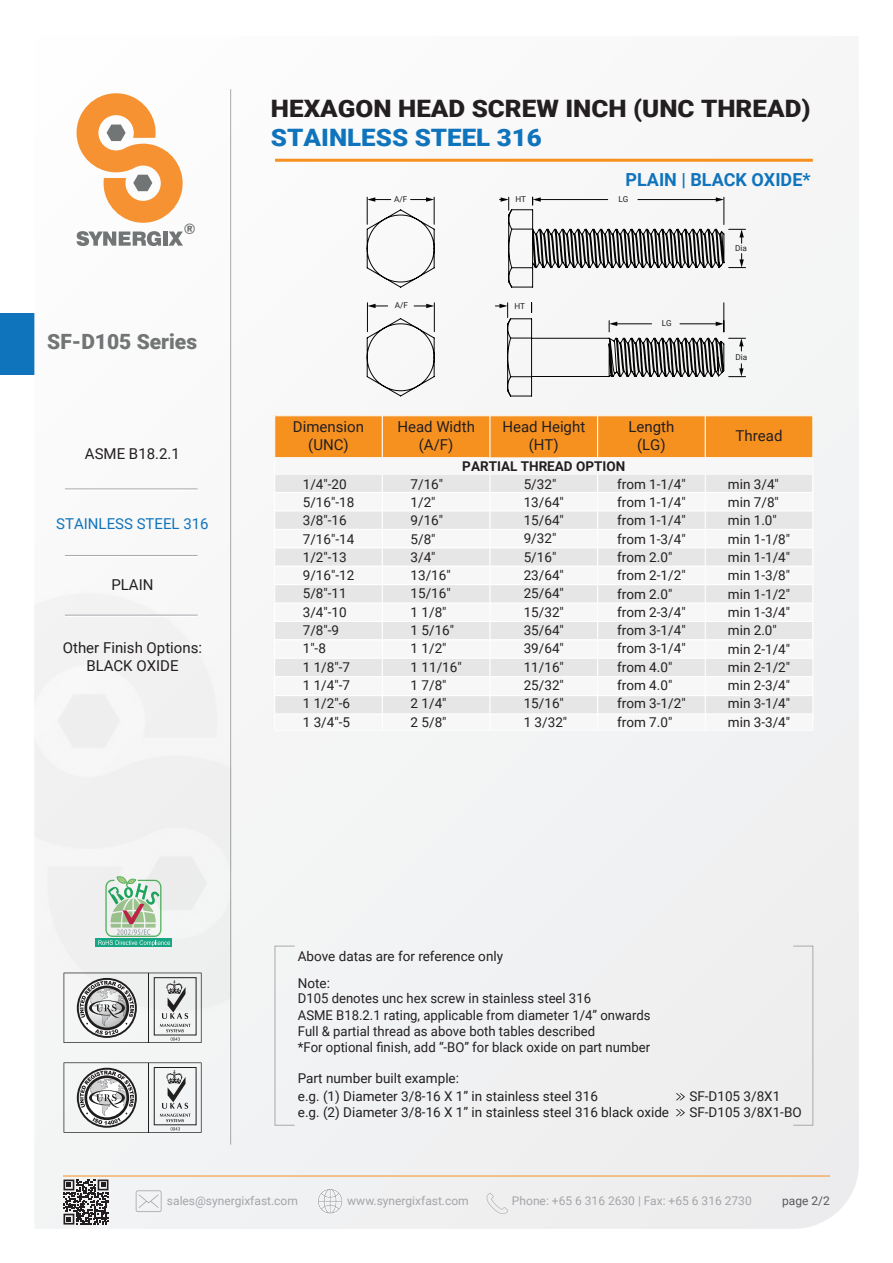
<style>
.page{position:relative;width:893px;height:1263px;background:#fff}
.page>*{position:absolute;margin:0;border:0;box-sizing:border-box;transform-origin:0 0}
.t1{font:900 24px "Roboto";color:#231f20;scale:1.08 1}
.t2{font:900 24px "Roboto";color:#1074bc;scale:1.08 1}
.t3{font:900 21px "Roboto";color:#727575}
.t4{font:700 18px "Roboto";color:#1074bc}
.t5{font:15px/18px "Roboto";color:#231f20;text-align:center}
.t6{font:15px "Roboto";color:#1074bc}
.t7{font:14.25px "Humanist 777 BT Black Italic B";color:#727575}
.t8{font:13.5px/18.3px "Roboto";color:#231f20}
.t9{font:700 13.5px "Roboto";color:#231f20}
.t10{font:12px "Roboto";color:#a4a5a9}
.t11{font:12px "Roboto";color:#57585a}
.t12{font:8.25px "Roboto";color:#231f20}
</style>
<div class="page">
<div style="left:0;top:314px;width:231px;height:61px;background:#1074bc"></div>
<div style="left:34px;top:89px;width:825px;height:1140px;background:#f3f4f4"></div>
<hr style="left:63px;top:1175px;width:767px;height:1px;background:#f69120">
<svg style="left:136px;top:1190px;width:26px;height:22px"></svg>
<svg style="left:317px;top:1188px;width:26px;height:26px"></svg>
<svg style="left:487px;top:1193px;width:21px;height:21px"></svg>
<hr style="left:230px;top:89px;width:1px;height:1056px;background:#a8a9ad">
<div style="left:34px;top:556px;width:197px;height:471px;background:#f2f2f3"></div>
<hr style="left:275px;top:159px;width:538px;height:3px;background:#f69120">
<svg style="left:63px;top:1179px;width:45px;height:45px"></svg>
<hr style="left:275px;top:729px;width:538px;height:2px;background:#fff">
<div style="left:275px;top:714px;width:538px;height:16px;background:#f7f7f7"></div>
<div style="left:275px;top:695px;width:538px;height:19px;background:#e6e6e7"></div>
<div style="left:274px;top:677px;width:539px;height:18px;background:#f7f7f7"></div>
<hr style="left:275px;top:695px;width:538px;height:1px;background:#fff">
<hr style="left:275px;top:713px;width:538px;height:1px;background:#fff">
<hr style="left:65px;top:555px;width:133px;height:1px;background:#a8a9ad">
<hr style="left:65px;top:557px;width:133px;height:1px;background:#fff">
<hr style="left:65px;top:615px;width:133px;height:1px;background:#a8a9ad">
<hr style="left:65px;top:616px;width:133px;height:1px;background:#fff">
<div style="left:275px;top:658px;width:538px;height:18px;background:#e6e6e7"></div>
<div style="left:274px;top:621px;width:538px;height:19px;background:#e6e6e7"></div>
<div style="left:274px;top:584px;width:538px;height:19px;background:#e6e6e7"></div>
<div style="left:274px;top:548px;width:538px;height:18px;background:#e6e6e7"></div>
<div style="left:274px;top:640px;width:539px;height:18px;background:#f7f7f7"></div>
<div style="left:274px;top:603px;width:539px;height:18px;background:#f7f7f7"></div>
<div style="left:275px;top:511px;width:537px;height:18px;background:#e6e6e7"></div>
<div style="left:274px;top:474px;width:538px;height:18px;background:#e6e6e7"></div>
<div style="left:275px;top:492px;width:538px;height:19px;background:#f7f7f7"></div>
<div style="left:275px;top:529px;width:538px;height:19px;background:#f7f7f7"></div>
<div style="left:275px;top:415px;width:538px;height:43px;background:#f69120"></div>
<div style="left:274px;top:566px;width:538px;height:18px;background:#f7f7f7"></div>
<hr style="left:275px;top:457px;width:538px;height:1px;background:#fff">
<hr style="left:275px;top:474px;width:538px;height:1px;background:#fff">
<hr style="left:275px;top:492px;width:538px;height:1px;background:#fff">
<hr style="left:275px;top:510px;width:538px;height:1px;background:#fff">
<hr style="left:275px;top:529px;width:538px;height:1px;background:#fff">
<hr style="left:275px;top:547px;width:538px;height:1px;background:#fff">
<hr style="left:275px;top:566px;width:538px;height:1px;background:#fff">
<hr style="left:275px;top:584px;width:538px;height:1px;background:#fff">
<hr style="left:275px;top:602px;width:538px;height:1px;background:#fff">
<hr style="left:275px;top:621px;width:538px;height:1px;background:#fff">
<hr style="left:275px;top:639px;width:538px;height:1px;background:#fff">
<hr style="left:275px;top:658px;width:538px;height:1px;background:#fff">
<hr style="left:275px;top:676px;width:538px;height:1px;background:#fff">
<hr style="left:812px;top:416px;width:1px;height:314px;background:#fff">
<hr style="left:274px;top:416px;width:1px;height:314px;background:#fff">
<hr style="left:382px;top:416px;width:1px;height:314px;background:#fff">
<hr style="left:597px;top:416px;width:1px;height:314px;background:#fff">
<hr style="left:705px;top:416px;width:1px;height:314px;background:#fff">
<hr style="left:489px;top:416px;width:1px;height:314px;background:#fff">
<hr style="left:274px;top:415px;width:539px;height:1px;background:#fff">
<hr style="left:65px;top:488px;width:133px;height:1px;background:#a8a9ad">
<hr style="left:65px;top:490px;width:133px;height:1px;background:#fff">
<div style="left:275px;top:458px;width:538px;height:16px;background:#f7f7f7"></div>
<div style="left:275px;top:946px;width:20px;height:179px;border:1px solid #a7a9ac"></div>
<div style="left:793px;top:946px;width:20px;height:179px;border:1px solid #a7a9ac"></div>
<svg style="left:495px;top:303px;width:250px;height:94px"></svg>
<svg style="left:499px;top:197px;width:246px;height:91px"></svg>
<svg style="left:366px;top:197px;width:69px;height:91px"></svg>
<svg style="left:366px;top:303px;width:69px;height:94px"></svg>
<svg style="left:64px;top:972px;width:138px;height:71px"></svg>
<svg style="left:64px;top:1062px;width:138px;height:71px"></svg>
<svg style="left:676px;top:1109px;width:9px;height:7px"></svg>
<svg style="left:676px;top:1093px;width:9px;height:7px"></svg>
<svg style="left:76px;top:231px;width:85px;height:15px"></svg>
<div style="left:163px;top:231px;width:5px;height:15px;background:#727575"></div>
<svg style="left:168px;top:231px;width:15px;height:15px"></svg>
<svg style="left:77px;top:93px;width:106px;height:130px"></svg>
<h1 class="t1" style="left:271px;top:92px;width:501px">HEXAGON HEAD SCREW INCH (UNC THREAD)</h1>
<h1 class="t2" style="left:271px;top:121px;width:252px">STAINLESS STEEL 316</h1>
<h3 class="t4" style="left:625px;top:167px;width:187px">PLAIN | BLACK OXIDE*</h3>
<p class="t7" style="left:184px;top:219px;width:13px">®</p>
<h2 class="t3" style="left:47px;top:327px;width:151px">SF-D105 Series</h2>
<p class="t5" style="left:85px;top:444px;width:96px">ASME B18.2.1</p>
<p class="t6" style="left:56px;top:513px;width:154px">STAINLESS STEEL 316</p>
<p class="t5" style="left:111px;top:575px;width:44px">PLAIN</p>
<p class="t5" style="left:63px;top:638px;width:141px">Other Finish Options:<br>BLACK OXIDE</p>
<p class="t12" style="left:394px;top:194px;width:15px">A/F</p>
<p class="t12" style="left:515px;top:193px;width:12px">HT</p>
<p class="t12" style="left:618px;top:193px;width:11px">LG</p>
<p class="t12" style="left:395px;top:300px;width:15px">A/F</p>
<p class="t12" style="left:514px;top:300px;width:12px">HT</p>
<p class="t12" style="left:662px;top:317px;width:11px">LG</p>
<p class="t12" style="left:735px;top:242px;width:13px">Dia</p>
<p class="t12" style="left:735px;top:352px;width:13px">Dia</p>
<p class="t5" style="left:293px;top:417px;width:73px">Dimension (UNC)</p>
<p class="t5" style="left:502px;top:417px;width:84px">Head Height (HT)</p>
<p class="t5" style="left:628px;top:417px;width:47px">Length (LG)</p>
<p class="t5" style="left:736px;top:426px;width:48px">Thread</p>
<p class="t8" style="left:524px;top:474px;width:45px">5/32"<br>13/64"<br>15/64"<br>9/32"<br>5/16"<br>23/64"<br>25/64"<br>15/32"<br>35/64"<br>39/64"<br>11/16"<br>25/32"<br>15/16"<br>1 3/32"</p>
<p class="t5" style="left:397px;top:417px;width:79px">Head Width (A/F)</p>
<p class="t9" style="left:462px;top:456px;width:164px">PARTIAL THREAD OPTION</p>
<p class="t8" style="left:303px;top:474px;width:53px">1/4"-20<br>5/16"-18<br>3/8"-16<br>7/16"-14<br>1/2"-13<br>9/16"-12<br>5/8"-11<br>3/4"-10<br>7/8"-9<br>1"-8<br>1 1/8"-7<br>1 1/4"-7<br>1 1/2"-6<br>1 3/4"-5</p>
<p class="t8" style="left:411px;top:474px;width:53px">7/16"<br>1/2"<br>9/16"<br>5/8"<br>3/4"<br>13/16"<br>15/16"<br>1 1/8"<br>1 5/16"<br>1 1/2"<br>1 11/16"<br>1 7/8"<br>2 1/4"<br>2 5/8"</p>
<p class="t8" style="left:617px;top:474px;width:70px">from 1-1/4" from 1-1/4" from 1-1/4" from 1-3/4" from 2.0" from 2-1/2" from 2.0" from 2-3/4" from 3-1/4" from 3-1/4" from 4.0" from 4.0" from 3-1/2" from 7.0"</p>
<p class="t8" style="left:728px;top:474px;width:64px">min 3/4" min 7/8" min 1.0" min 1-1/8" min 1-1/4" min 1-3/8" min 1-1/2" min 1-3/4" min 2.0" min 2-1/4" min 2-1/2" min 2-3/4" min 3-1/4" min 3-3/4"</p>
<p class="t8" style="left:298px;top:946px;width:207px">Above datas are for reference only</p>
<p class="t8" style="left:298px;top:990px;width:354px;line-height:16.2px">D105 denotes unc hex screw in stainless steel 316<br>ASME B18.2.1 rating, applicable from diameter 1/4” onwards Full &amp; partial thread as above both tables described<br>*For optional finish, add “-BO” for black oxide on part number</p>
<p class="t8" style="left:298px;top:1069px;width:302px">Part number built example:<br>e.g. (1) Diameter 3/8-16 X 1” in stainless steel 316</p>
<p class="t8" style="left:298px;top:974px;width:34px">Note:</p>
<p class="t8" style="left:689px;top:1086px;width:92px">SF-D105 3/8X1</p>
<p class="t8" style="left:298px;top:1102px;width:373px">e.g. (2) Diameter 3/8-16 X 1” in stainless steel 316 black oxide</p>
<p class="t8" style="left:689px;top:1102px;width:114px">SF-D105 3/8X1-BO</p>
<p class="t10" style="left:167px;top:1193px;width:132px">sales@synergixfast.com</p>
<p class="t10" style="left:347px;top:1193px;width:123px">www.synergixfast.com</p>
<p class="t10" style="left:512px;top:1193px;width:241px">Phone: +65 6 316 2630 | Fax: +65 6 316 2730</p>
<p class="t11" style="left:782px;top:1193px;width:49px">page 2/2</p>
</div>
